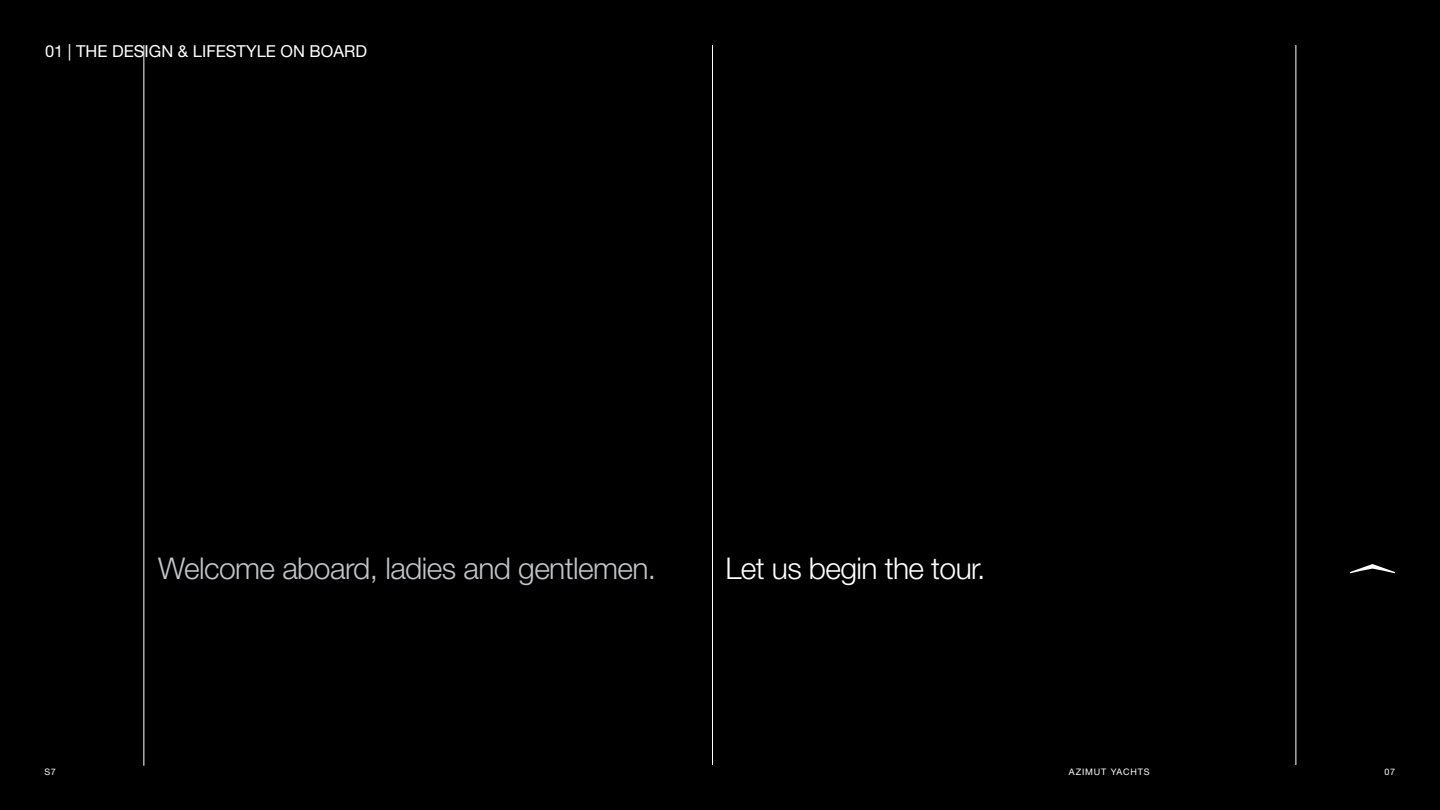
<style>
.page{position:relative;width:1440px;height:810px;background:#000}
.page>*{position:absolute;margin:0;border:0;box-sizing:border-box;transform-origin:0 0}
.t1{font:300 30px "Helvetica Neue LT Pro";letter-spacing:-.02em;color:#c2c6c9}
.t2{font:300 30px "Helvetica Neue LT Pro";letter-spacing:-.02em;color:#fff}
.t3{font:16.5px "Helvetica Neue LT Pro";color:#fff}
.t4{font:9px "Helvetica Neue LT Pro";letter-spacing:.09em;color:#fff}
</style>
<div class="page">
<hr style="left:144px;top:45px;width:1px;height:721px;background:#fff">
<hr style="left:712px;top:45px;width:1px;height:720px;background:#fff">
<hr style="left:1296px;top:45px;width:1px;height:720px;background:#fff">
<svg style="left:1350px;top:564px;width:45px;height:9px"></svg>
<p class="t3" style="left:45px;top:41px;width:324px">01 | THE DESIGN &amp; LIFESTYLE ON BOARD</p>
<p class="t1" style="left:158px;top:550px;width:500px">Welcome aboard, ladies and gentlemen.</p>
<p class="t2" style="left:725px;top:550px;width:262px">Let us begin the tour.</p>
<p class="t4" style="left:44px;top:766px;width:13px">S7</p>
<p class="t4" style="left:1069px;top:766px;width:82px">AZIMUT YACHTS</p>
<p class="t4" style="left:1384px;top:766px;width:12px">07</p>
</div>
